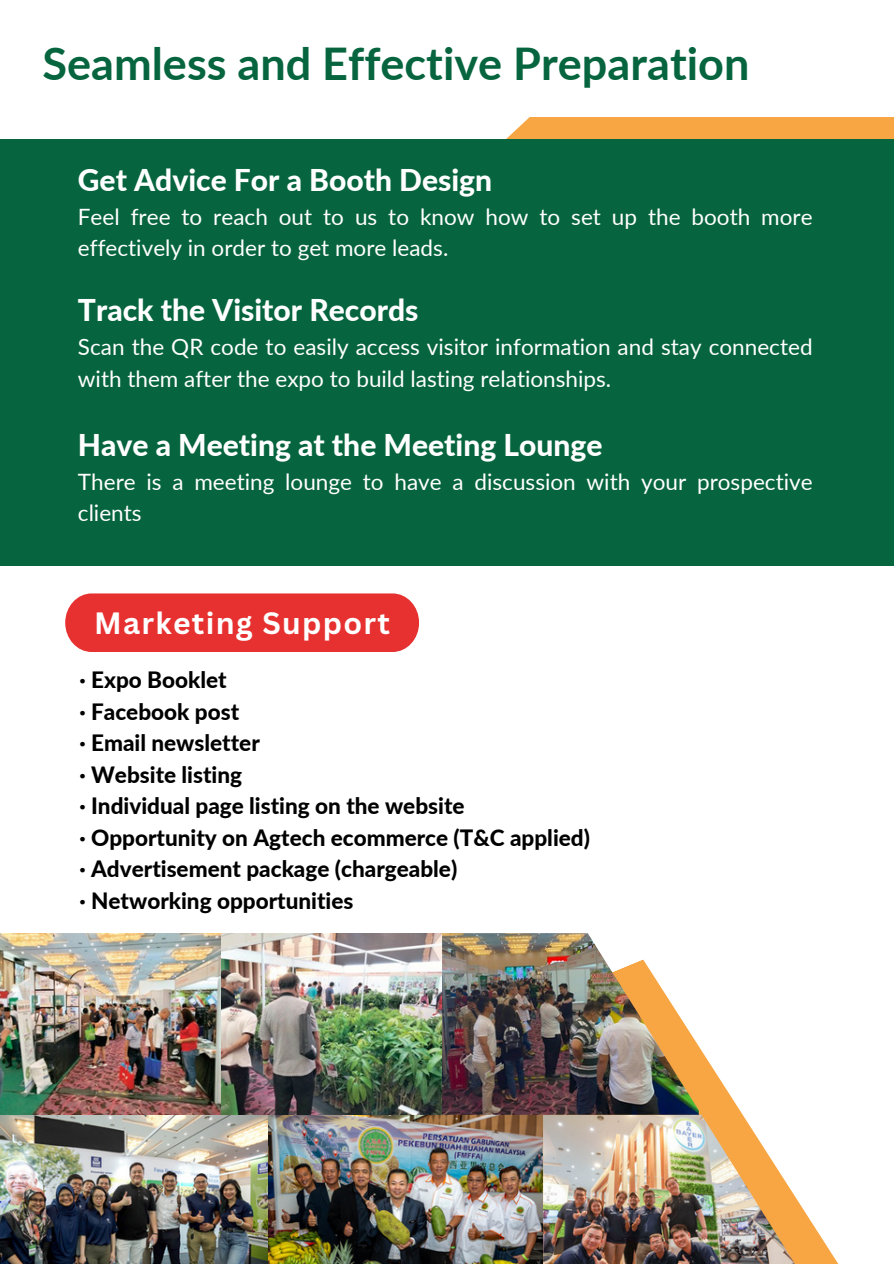
<style>
.page{position:relative;width:894px;height:1264px;background:#fff}
.page>*{position:absolute;margin:0;border:0;box-sizing:border-box;transform-origin:0 0}
.t1{font:700 45px "Lato";color:#06653e}
.t2{font:800 30px "Lato";color:#fff}
.t3{font:700 30px "Canva Sans";letter-spacing:.045em;color:#fff}
.t4{font:22.5px/31.5px "Lato";color:#fff}
.t5{font:800 22.5px/31.5px "Lato";color:#000}
</style>
<div class="page">
<svg style="left:698px;top:1045px;width:140px;height:218px"></svg>
<img style="left:0;top:933px;width:698px;height:181px">
<img style="left:0;top:1114px;width:812px;height:149px">
<div style="left:506px;top:117px;width:387px;height:22px;background:#f8a643"></div>
<div style="left:65px;top:593px;width:354px;height:59px;background:#e73131;border-radius:28px"></div>
<div style="left:0;top:139px;width:893px;height:427px;background:#06653e"></div>
<p class="t1" style="left:42px;top:35px;width:708px">Seamless and Effective Preparation</p>
<p class="t2" style="left:78px;top:161px;width:415px">Get Advice For a Booth Design</p>
<p class="t4" style="left:78px;top:200px;width:736px">Feel free to reach out to us to know how to set up the booth more effectively in order to get more leads.</p>
<h3 class="t2" style="left:78px;top:292px;width:342px">Track the Visitor Records</h3>
<p class="t4" style="left:78px;top:331px;width:736px">Scan the QR code to easily access visitor information and stay connected with them after the expo to build lasting relationships.</p>
<p class="t2" style="left:78px;top:426px;width:526px">Have a Meeting at the Meeting Lounge</p>
<p class="t4" style="left:78px;top:465px;width:736px">There is a meeting lounge to have a discussion with your prospective clients</p>
<p class="t3" style="left:94px;top:602px;width:297px">Marketing Support</p>
<h2 class="t5" style="left:79px;top:663px;width:512px">· Expo Booklet<br>· Facebook post<br>· Email newsletter<br>· Website listing<br>· Individual page listing on the website<br>· Opportunity on Agtech ecommerce (T&amp;C applied) · Advertisement package (chargeable)<br>· Networking opportunities</h2>
</div>
